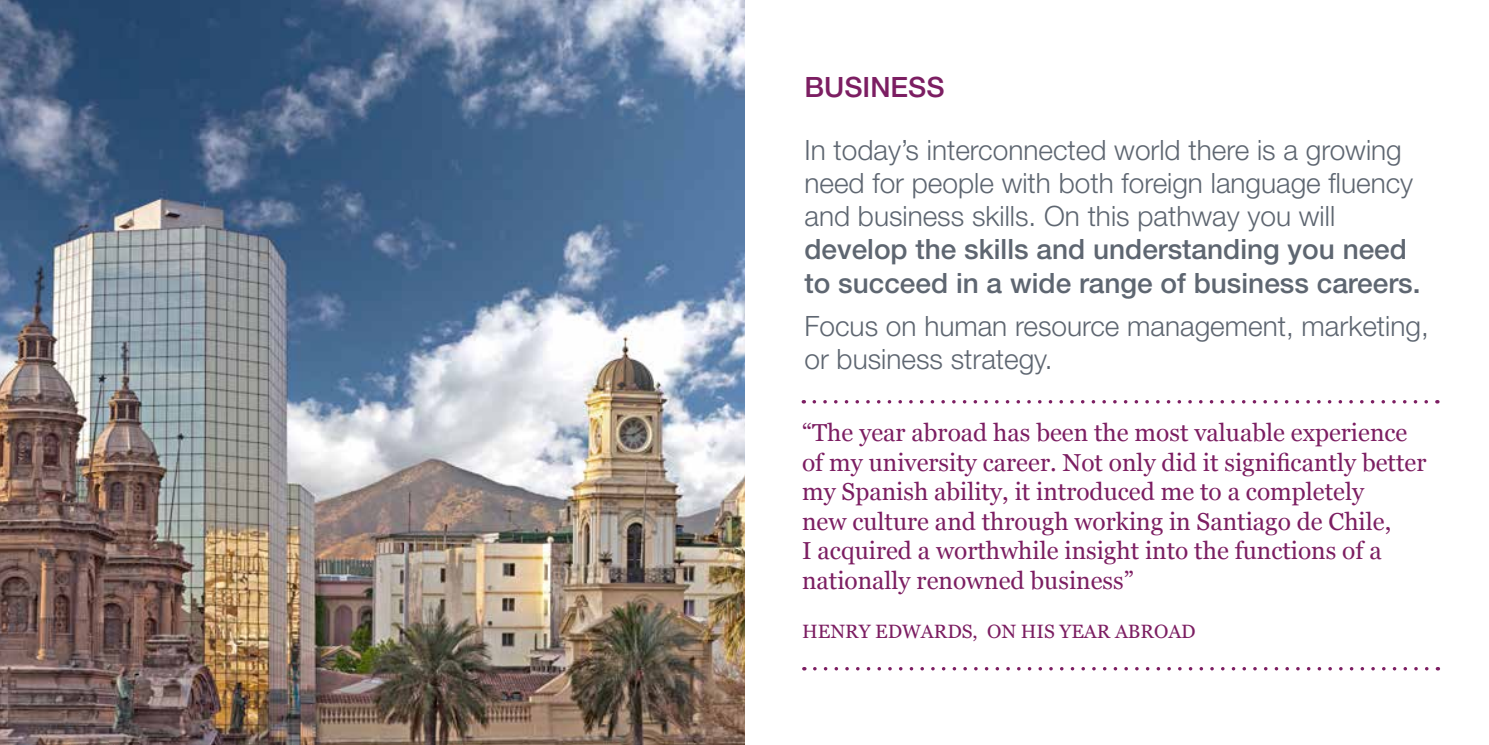
<style>
.page{position:relative;width:1489px;height:745px;background:#fff}
.page>*{position:absolute;margin:0;border:0;box-sizing:border-box;transform-origin:0 0}
.t1{font:300 28px/33.2px "Helvetica Neue";color:#5e6671}
.t2{font:500 28px/33.2px "Helvetica Neue LT";color:#5e6671}
.t3{font:500 28px "Helvetica Neue LT";color:#7c1e62}
.t4{font:24.5px/29.4px "Georgia";color:#7c1e62}
.t5{font:19.25px "Georgia";color:#7c1e62}
</style>
<div class="page">
<img style="left:0;top:0;width:744px;height:744px">
<svg style="left:803px;top:667px;width:623px;height:3px"></svg>
<svg style="left:803px;top:400px;width:623px;height:3px"></svg>
<p class="t3" style="left:804px;top:70px;width:141px">BUSINESS</p>
<p class="t1" style="left:804px;top:132px;width:610px">In today’s interconnected world there is a growing need for people with both foreign language fluency and business skills. On this pathway you will</p>
<p class="t2" style="left:804px;top:232px;width:617px">develop the skills and understanding you need to succeed in a wide range of business careers.</p>
<p class="t1" style="left:804px;top:308px;width:625px">Focus on human resource management, marketing, or business strategy.</p>
<p class="t4" style="left:802px;top:417px;width:625px">“The year abroad has been the most valuable experience of my university career. Not only did it significantly better my Spanish ability, it introduced me to a completely<br>new culture and through working in Santiago de Chile,<br>I acquired a worthwhile insight into the functions of a nationally renowned business”</p>
<p class="t5" style="left:802px;top:616px;width:395px">HENRY EDWARDS, ON HIS YEAR ABROAD</p>
</div>
